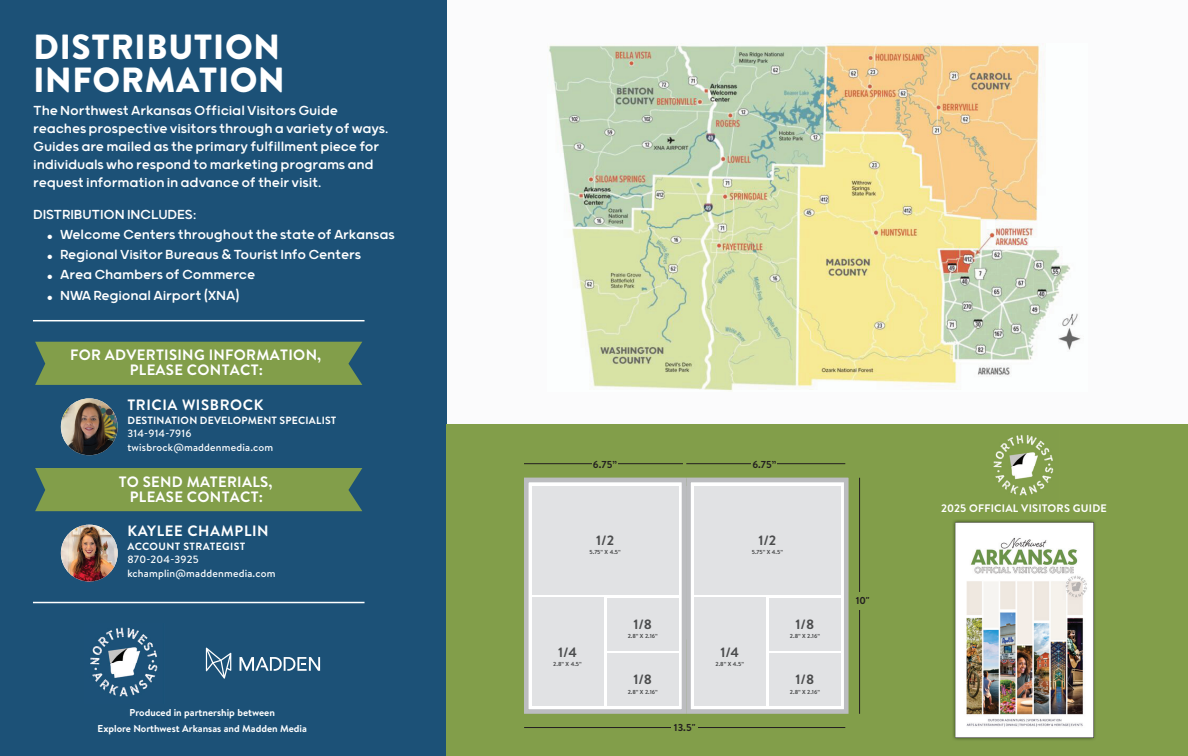
<style>
.page{position:relative;width:1188px;height:756px;background:#fff}
.page>*{position:absolute;margin:0;border:0;box-sizing:border-box;transform-origin:0 0}
.t1{font:39.3px "Grold Rounded";color:#fff}
.t2{font:900 34.95px/33.9px "Brandon Text";letter-spacing:.02em;color:#fff}
.t3{font:15.75px/18px "Grold Rounded";letter-spacing:-.01em;color:#fff}
.t4{font:700 15px/15px "Brandon Text";letter-spacing:.02em;color:#fff;text-align:center}
.t5{font:700 15px "Brandon Text";letter-spacing:.04em;color:#fff}
.t6{font:700 13.5px "Brandon Text";color:#4b4c4d}
.t7{font:700 10.95px "Brandon Text";letter-spacing:.02em;color:#fff}
.t8{font:500 10.5px/13.5px "Brandon Text";letter-spacing:.02em;color:#fff}
.t9{font:700 10.5px "Brandon Text";letter-spacing:.02em;color:#fff}
.t10{font:700 10.5px "Brandon Text";letter-spacing:.04em;color:#fff}
.t11{font:700 10.05px/15.1px "Brandon Text";color:#fff;text-align:center}
.t12{font:700 10.05px "Brandon Text";color:#231f20}
.t13{font:700 5.85px "Brandon Text";color:#4b4c4d}
</style>
<div class="page">
<div style="left:446px;top:0;width:742px;height:449px;background:#fbfbfc"></div>
<div style="left:0;top:0;width:446px;height:756px;background:#1c5177"></div>
<div style="left:446px;top:424px;width:742px;height:332px;background:#829e4a"></div>
<img style="left:549px;top:43px;width:532px;height:347px">
<hr style="left:686px;top:463px;width:159px;height:1px;background:#231f20">
<div style="left:752px;top:460px;width:25px;height:11px;background:#829e4a"></div>
<hr style="left:524px;top:463px;width:159px;height:1px;background:#231f20">
<div style="left:592px;top:460px;width:26px;height:11px;background:#829e4a"></div>
<hr style="left:524px;top:727px;width:321px;height:1px;background:#231f20">
<div style="left:671px;top:724px;width:27px;height:7px;background:#829e4a"></div>
<hr style="left:859px;top:478px;width:1px;height:236px;background:#231f20">
<div style="left:846px;top:592px;width:33px;height:18px;background:#829e4a"></div>
<svg style="left:524px;top:477px;width:160px;height:237px"></svg>
<svg style="left:684px;top:477px;width:165px;height:237px"></svg>
<div style="left:532px;top:486px;width:147px;height:108px;background:#e1e2e4"></div>
<div style="left:694px;top:486px;width:147px;height:108px;background:#e1e2e4"></div>
<div style="left:532px;top:598px;width:71px;height:108px;background:#e1e2e4"></div>
<div style="left:694px;top:598px;width:72px;height:108px;background:#e1e2e4"></div>
<div style="left:607px;top:598px;width:72px;height:53px;background:#e1e2e4"></div>
<div style="left:769px;top:598px;width:72px;height:53px;background:#e1e2e4"></div>
<div style="left:607px;top:653px;width:72px;height:53px;background:#e1e2e4"></div>
<div style="left:769px;top:653px;width:72px;height:53px;background:#e1e2e4"></div>
<img style="left:953px;top:520px;width:142px;height:220px">
<img style="left:955px;top:523px;width:138px;height:215px">
<img style="left:993px;top:435px;width:61px;height:61px">
<hr style="left:33px;top:320px;width:332px;height:1px;background:#fff">
<img style="left:61px;top:398px;width:57px;height:57px;border-radius:28px">
<div style="left:35px;top:342px;width:327px;height:43px;background:#829e4a"></div>
<img style="left:61px;top:525px;width:57px;height:57px;border-radius:28px">
<div style="left:35px;top:468px;width:327px;height:43px;background:#829e4a"></div>
<svg style="left:206px;top:648px;width:25px;height:31px"></svg>
<svg style="left:240px;top:657px;width:80px;height:14px"></svg>
<img style="left:90px;top:627px;width:68px;height:70px">
<hr style="left:33px;top:602px;width:332px;height:1px;background:#fff">
<h2 class="t2" style="left:33px;top:29px;width:253px">DISTRIBUTION<br>INFORMATION</h2>
<p class="t3" style="left:33px;top:100px;width:357px">The Northwest Arkansas Official Visitors Guide reaches prospective visitors through a variety of ways.<br>Guides are mailed as the primary fulfillment piece for individuals who respond to marketing programs and request information in advance of their visit.</p>
<p class="t3" style="left:33px;top:204px;width:165px">DISTRIBUTION INCLUDES:</p>
<h1 class="t1" style="left:45px;top:211px;width:11px">•</h1>
<p class="t3" style="left:60px;top:225px;width:336px">Welcome Centers throughout the state of Arkansas</p>
<h1 class="t1" style="left:45px;top:231px;width:11px">•</h1>
<p class="t3" style="left:60px;top:245px;width:302px">Regional Visitor Bureaus &amp; Tourist Info Centers</p>
<h1 class="t1" style="left:45px;top:251px;width:11px">•</h1>
<p class="t3" style="left:60px;top:265px;width:196px">Area Chambers of Commerce</p>
<h1 class="t1" style="left:45px;top:271px;width:11px">•</h1>
<p class="t3" style="left:60px;top:285px;width:181px">NWA Regional Airport (XNA)</p>
<p class="t4" style="left:70px;top:347px;width:253px">FOR ADVERTISING INFORMATION,<br>PLEASE CONTACT:</p>
<p class="t5" style="left:127px;top:394px;width:138px">TRICIA WISBROCK</p>
<p class="t9" style="left:127px;top:413px;width:211px">DESTINATION DEVELOPMENT SPECIALIST</p>
<p class="t8" style="left:127px;top:427px;width:148px">314-914-7916 twisbrock@maddenmedia.com</p>
<p class="t4" style="left:119px;top:474px;width:155px">TO SEND MATERIALS,<br>PLEASE CONTACT:</p>
<p class="t5" style="left:127px;top:521px;width:143px">KAYLEE CHAMPLIN</p>
<p class="t10" style="left:127px;top:539px;width:120px">ACCOUNT STRATEGIST</p>
<p class="t8" style="left:127px;top:553px;width:150px">870-204-3925 kchamplin@maddenmedia.com</p>
<p class="t11" style="left:98px;top:705px;width:211px">Produced in partnership between<br>Explore Northwest Arkansas and Madden Media</p>
<p class="t12" style="left:593px;top:457px;width:25px">6.75”</p>
<p class="t12" style="left:752px;top:457px;width:25px">6.75”</p>
<p class="t6" style="left:596px;top:531px;width:20px">1/2</p>
<p class="t13" style="left:590px;top:548px;width:33px">5.75” X 4.5”</p>
<p class="t6" style="left:758px;top:531px;width:20px">1/2</p>
<p class="t13" style="left:752px;top:548px;width:33px">5.75” X 4.5”</p>
<p class="t6" style="left:558px;top:643px;width:20px">1/4</p>
<p class="t13" style="left:553px;top:660px;width:30px">2.8” X 4.5”</p>
<p class="t6" style="left:633px;top:615px;width:20px">1/8</p>
<p class="t13" style="left:628px;top:632px;width:32px">2.8” X 2.16”</p>
<p class="t6" style="left:633px;top:670px;width:20px">1/8</p>
<p class="t13" style="left:628px;top:688px;width:32px">2.8” X 2.16”</p>
<p class="t12" style="left:674px;top:721px;width:23px">13.5"</p>
<p class="t6" style="left:720px;top:643px;width:20px">1/4</p>
<p class="t13" style="left:716px;top:660px;width:30px">2.8” X 4.5”</p>
<p class="t6" style="left:796px;top:615px;width:20px">1/8</p>
<p class="t13" style="left:790px;top:632px;width:32px">2.8” X 2.16”</p>
<p class="t6" style="left:796px;top:670px;width:20px">1/8</p>
<p class="t13" style="left:790px;top:688px;width:32px">2.8” X 2.16”</p>
<p class="t12" style="left:856px;top:594px;width:15px">10"</p>
<p class="t7" style="left:941px;top:501px;width:167px">2025 OFFICIAL VISITORS GUIDE</p>
</div>
